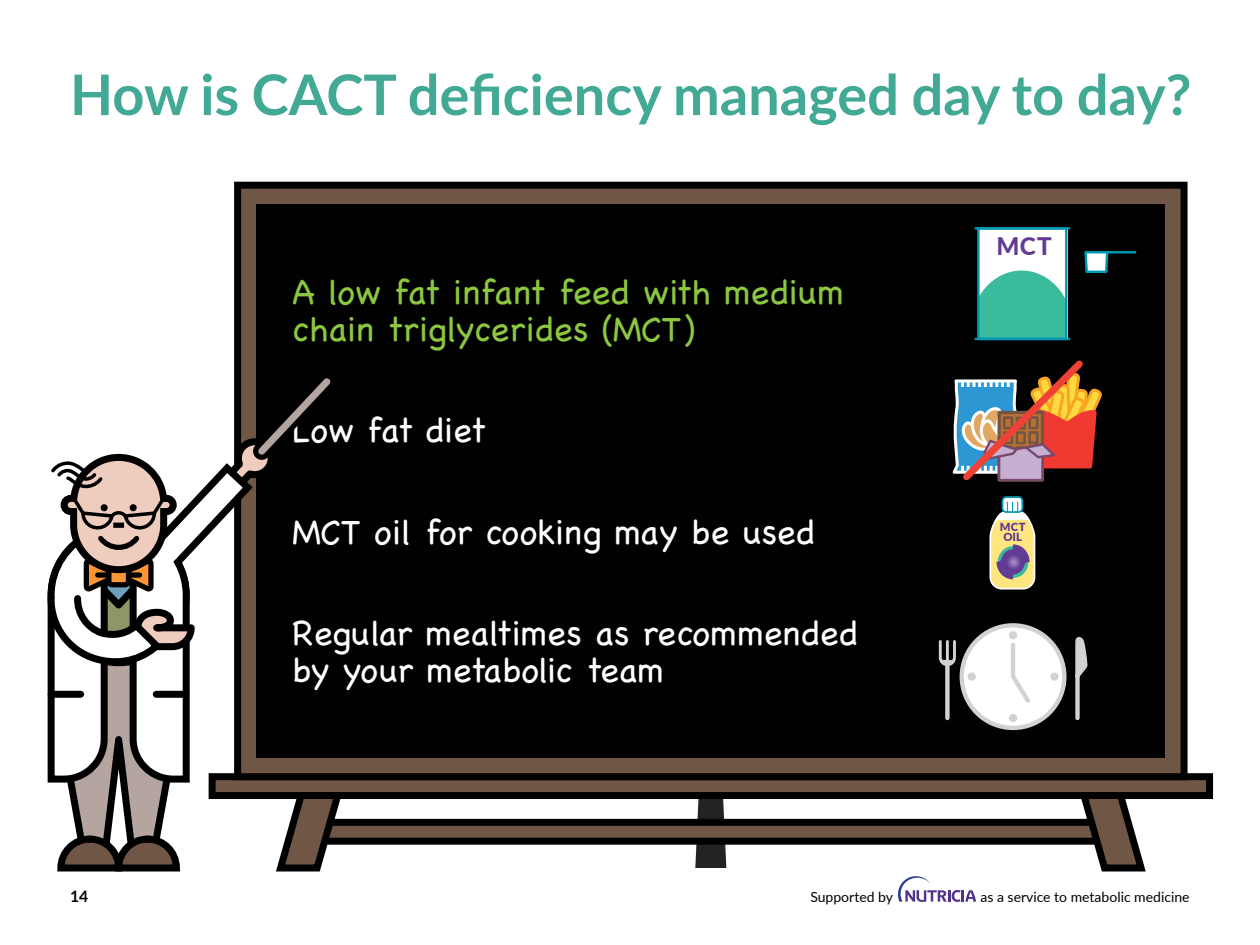
<style>
.page{position:relative;width:1260px;height:945px;background:#fff}
.page>*{position:absolute;margin:0;border:0;box-sizing:border-box;transform-origin:0 0}
.t1{font:700 56px "Lato";color:#42a995}
.t2{font:300 35px/36.8px "Chalkboard SE";color:#fff}
.t3{font:300 35px/36.8px "Chalkboard SE";color:#8cc740}
.t4{font:800 24.15px "Lato";color:#633b95}
.t5{font:700 15.75px "Lato";color:#000}
.t6{font:14px "Lato";color:#000}
.t7{font:900 11.2px/10.5px "Lato";color:#633b95;text-align:center}
</style>
<div class="page">
<svg style="left:695px;top:799px;width:31px;height:69px"></svg>
<div style="left:212px;top:777px;width:998px;height:19px;background:#705645"></div>
<div style="left:209px;top:773px;width:1004px;height:26px;border:7px solid #010101"></div>
<div style="left:238px;top:185px;width:946px;height:592px;background:#705645"></div>
<div style="left:234px;top:182px;width:954px;height:598px;border:7px solid #010101"></div>
<div style="left:256px;top:204px;width:909px;height:554px;background:#010101"></div>
<div style="left:309px;top:822px;width:804px;height:19px;background:#705645"></div>
<div style="left:306px;top:819px;width:810px;height:26px;border:7px solid #010101"></div>
<svg style="left:1075px;top:791px;width:75px;height:81px"></svg>
<div style="left:962px;top:625px;width:102px;height:103px;background:#fff;border-radius:50%"></div>
<div style="left:960px;top:623px;width:107px;height:107px;border:4px solid #d1d2d4;border-radius:50%"></div>
<div style="left:1009px;top:631px;width:8px;height:8px;background:#d1d2d4;border-radius:50%"></div>
<div style="left:1050px;top:673px;width:9px;height:8px;background:#d1d2d4;border-radius:50%"></div>
<div style="left:1009px;top:714px;width:8px;height:8px;background:#d1d2d4;border-radius:50%"></div>
<div style="left:968px;top:673px;width:8px;height:8px;background:#d1d2d4;border-radius:50%"></div>
<svg style="left:1011px;top:642px;width:19px;height:61px"></svg>
<div style="left:945px;top:663px;width:5px;height:55px;background:#d1d2d4"></div>
<svg style="left:938px;top:640px;width:18px;height:28px"></svg>
<svg style="left:1075px;top:637px;width:13px;height:84px"></svg>
<div style="left:978px;top:228px;width:89px;height:111px;background:#fff"></div>
<hr style="left:1104px;top:251px;width:31px;height:2px;background:#0099b4">
<svg style="left:1084px;top:251px;width:26px;height:22px"></svg>
<svg style="left:980px;top:271px;width:85px;height:66px;background:#4ec2a6"></svg>
<hr style="left:976px;top:338px;width:93px;height:2px;background:#0099b4">
<hr style="left:976px;top:227px;width:93px;height:3px;background:#0099b4">
<div style="left:977px;top:227px;width:91px;height:113px;border:2px solid #0099b4"></div>
<div style="left:1003px;top:497px;width:19px;height:15px;background:#fff;border-radius:4px"></div>
<div style="left:1002px;top:496px;width:21px;height:17px;border:2px solid #0099b4;border-radius:4px"></div>
<svg style="left:989px;top:502px;width:47px;height:88px"></svg>
<svg style="left:952px;top:360px;width:150px;height:122px"></svg>
<svg style="left:47px;top:371px;width:299px;height:501px"></svg>
<svg style="left:898px;top:876px;width:78px;height:26px"></svg>
<h1 class="t1" style="left:70px;top:53px;width:1123px">How is CACT deficiency managed day to day?</h1>
<p class="t3" style="left:292px;top:271px;width:552px">A low fat infant feed with medium chain triglycerides (MCT)</p>
<p class="t2" style="left:292px;top:410px;width:196px">Low fat diet</p>
<p class="t2" style="left:292px;top:511px;width:524px">MCT oil for cooking may be used</p>
<p class="t2" style="left:292px;top:613px;width:567px">Regular mealtimes as recommended by your metabolic team</p>
<p class="t4" style="left:997px;top:228px;width:57px">MCT</p>
<p class="t7" style="left:1000px;top:521px;width:27px">MCT<br>OIL</p>
<p class="t5" style="left:70px;top:884px;width:20px">14</p>
<p class="t6" style="left:810px;top:887px;width:84px">Supported by</p>
<p class="t6" style="left:980px;top:887px;width:211px">as a service to metabolic medicine</p>
</div>
